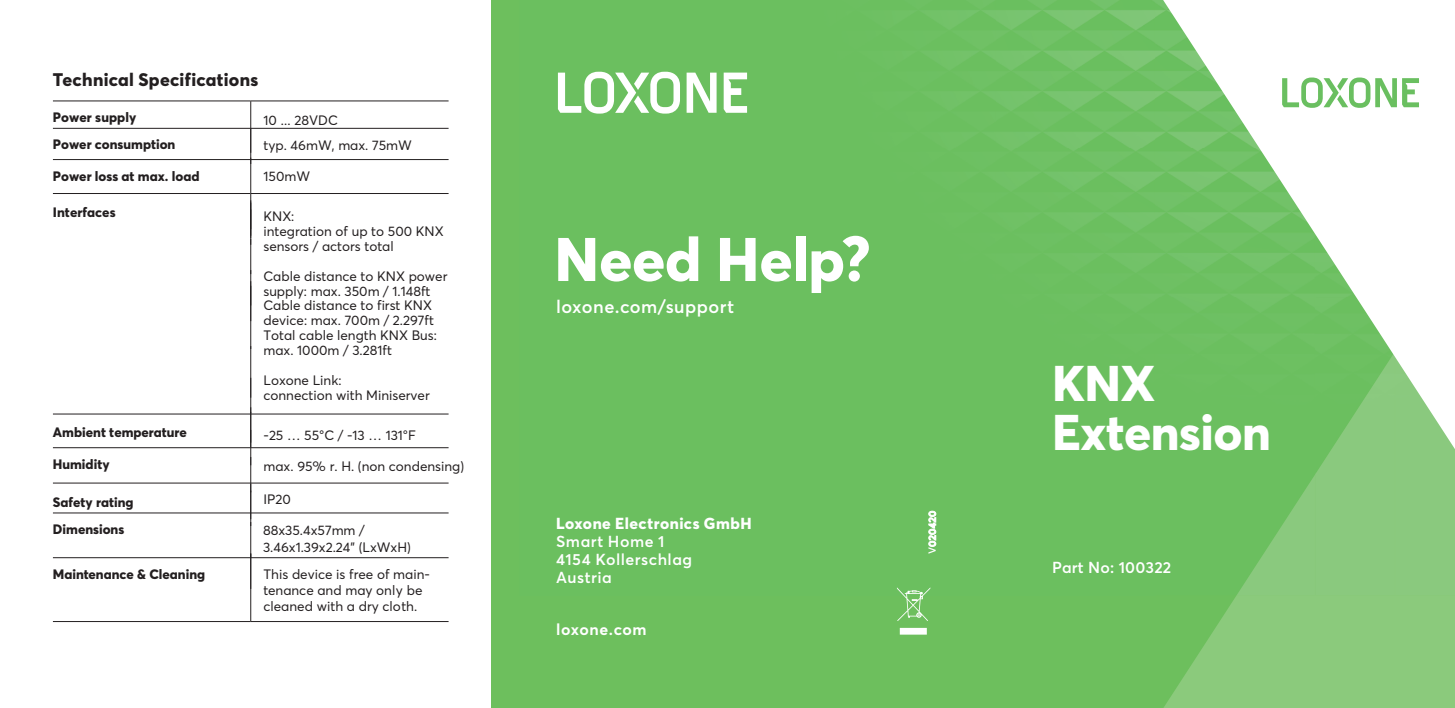
<style>
.page{position:relative;width:1455px;height:708px;background:#fff}
.page>*{position:absolute;margin:0;border:0;box-sizing:border-box;transform-origin:0 0}
.t1{font:800 60.75px "Averta";letter-spacing:-.005em;color:#fff}
.t2{font:800 49.5px/49.5px "Averta";letter-spacing:-.01em;color:#fff}
.t3{font:800 18px "Averta";letter-spacing:.015em;color:#231f20}
.t4{font:600 18px "Averta";letter-spacing:.025em;color:#fff}
.t5{font:600 15.75px/18px "Averta";letter-spacing:.03em;color:#fff}
.t6{font:800 15.75px "Averta";letter-spacing:.03em;color:#fff}
.t7{font:600 15.75px "Averta";letter-spacing:.01em;color:#fff}
.t8{font:700 15.75px "Averta";letter-spacing:.035em;color:#fff}
.t9{font:13.5px/14.8px "Averta";color:#231f20}
.t10{font:800 13.5px "Averta";color:#231f20}
.t11{font:800 13.5px "Averta";color:#231f20}
.t12{font:600 10.12px "Averta";letter-spacing:.01em;color:#fff}
.s1{font-style:inherit}
</style>
<div class="page">
<div style="left:493px;top:0;width:961px;height:708px;background:#6dbf5d"></div>
<img style="left:557px;top:0;width:605px;height:272px">
<svg style="left:1164px;top:595px;width:290px;height:113px;background:#87c878"></svg>
<div style="left:1394px;top:481px;width:60px;height:114px;background:#8ac97e"></div>
<div style="left:1315px;top:481px;width:79px;height:114px;background:#8ac97e"></div>
<img style="left:1237px;top:481px;width:78px;height:114px">
<svg style="left:1162px;top:0;width:292px;height:481px"></svg>
<svg style="left:897px;top:587px;width:33px;height:48px"></svg>
<svg style="left:1281px;top:78px;width:137px;height:30px"></svg>
<svg style="left:558px;top:72px;width:189px;height:42px"></svg>
<hr style="left:53px;top:101px;width:198px;height:1px;background:#231f20">
<hr style="left:251px;top:101px;width:197px;height:1px;background:#231f20">
<hr style="left:250px;top:101px;width:1px;height:52px;background:#231f20">
<hr style="left:53px;top:128px;width:198px;height:1px;background:#231f20">
<hr style="left:251px;top:128px;width:197px;height:1px;background:#231f20">
<hr style="left:250px;top:129px;width:1px;height:35px;background:#231f20">
<hr style="left:53px;top:193px;width:198px;height:1px;background:#231f20">
<hr style="left:251px;top:193px;width:197px;height:1px;background:#231f20">
<hr style="left:250px;top:194px;width:1px;height:35px;background:#231f20">
<hr style="left:53px;top:447px;width:198px;height:1px;background:#231f20">
<hr style="left:251px;top:447px;width:197px;height:1px;background:#231f20">
<hr style="left:250px;top:457px;width:1px;height:35px;background:#231f20">
<hr style="left:250px;top:430px;width:1px;height:35px;background:#231f20">
<hr style="left:53px;top:557px;width:198px;height:1px;background:#231f20">
<hr style="left:251px;top:557px;width:197px;height:1px;background:#231f20">
<hr style="left:250px;top:553px;width:1px;height:68px;background:#231f20">
<hr style="left:53px;top:621px;width:198px;height:1px;background:#231f20">
<hr style="left:251px;top:621px;width:197px;height:1px;background:#231f20">
<hr style="left:53px;top:414px;width:198px;height:1px;background:#231f20">
<hr style="left:251px;top:414px;width:197px;height:1px;background:#231f20">
<hr style="left:250px;top:491px;width:1px;height:35px;background:#231f20">
<hr style="left:250px;top:522px;width:1px;height:35px;background:#231f20">
<hr style="left:53px;top:513px;width:198px;height:1px;background:#231f20">
<hr style="left:251px;top:513px;width:197px;height:1px;background:#231f20">
<hr style="left:250px;top:239px;width:1px;height:35px;background:#231f20">
<hr style="left:250px;top:209px;width:1px;height:36px;background:#231f20">
<hr style="left:250px;top:407px;width:1px;height:36px;background:#231f20">
<hr style="left:250px;top:281px;width:1px;height:68px;background:#231f20">
<hr style="left:250px;top:270px;width:1px;height:35px;background:#231f20">
<hr style="left:53px;top:159px;width:198px;height:1px;background:#231f20">
<hr style="left:251px;top:159px;width:197px;height:1px;background:#231f20">
<hr style="left:250px;top:378px;width:1px;height:35px;background:#231f20">
<hr style="left:53px;top:483px;width:198px;height:1px;background:#231f20">
<hr style="left:251px;top:483px;width:197px;height:1px;background:#231f20">
<hr style="left:250px;top:346px;width:1px;height:52px;background:#231f20">
<hr style="left:250px;top:158px;width:1px;height:35px;background:#231f20">
<h3 class="t3" style="left:53px;top:68px;width:207px">Technical Specifications</h3>
<p class="t10" style="left:53px;top:109px;width:85px">Power <span class="s1">s</span>upply</p>
<p class="t9" style="left:263px;top:112px;width:76px">10 ... 28VDC</p>
<p class="t10" style="left:53px;top:136px;width:124px">Power <span class="s1">c</span>onsumption</p>
<p class="t9" style="left:263px;top:137px;width:150px">typ. 46mW, max. 75mW</p>
<p class="t11" style="left:53px;top:166px;width:148px"><span class="s1">Power</span> l<span class="s1">oss</span> at max. load</p>
<p class="t9" style="left:263px;top:168px;width:48px">150mW</p>
<p class="t11" style="left:53px;top:202px;width:64px">Interfaces</p>
<p class="t9" style="left:263px;top:209px;width:182px">KNX:<br>integration of up to 500 KNX sensors / actors total</p>
<p class="t9" style="left:263px;top:268px;width:185px">Cable distance to KNX power supply: max. 350m / 1.148ft<br>Cable distance to first KNX device: max. 700m / 2.297ft<br>Total cable length KNX Bus: max. 1000m / 3.281ft</p>
<p class="t9" style="left:263px;top:372px;width:168px">Loxone Link:<br>connection with Miniserver</p>
<p class="t10" style="left:53px;top:424px;width:135px">Ambient <span class="s1">t</span>emperature</p>
<p class="t9" style="left:263px;top:427px;width:154px">-25 … 55°C / -13 … 131°F</p>
<p class="t10" style="left:53px;top:455px;width:58px">Humidity</p>
<p class="t9" style="left:263px;top:458px;width:202px">max. 95% r. H. (non condensing)</p>
<p class="t10" style="left:53px;top:494px;width:82px">Safety <span class="s1">r</span>ating</p>
<p class="t9" style="left:263px;top:492px;width:29px">IP20</p>
<p class="t10" style="left:53px;top:520px;width:73px">Dimensions</p>
<p class="t9" style="left:263px;top:522px;width:149px;line-height:16.2px">88x35.4x57mm /<br>3.46x1.39x2.24” (LxWxH)</p>
<p class="t10" style="left:53px;top:565px;width:154px">Maintenance &amp; Cleaning</p>
<p class="t9" style="left:263px;top:565px;width:168px;line-height:16.2px">This device is free of main&shy;tenance and may only be cleaned with a dry cloth.</p>
<h1 class="t1" style="left:554px;top:221px;width:317px">Need Help?</h1>
<h3 class="t4" style="left:556px;top:294px;width:179px">loxone.com/support</h3>
<p class="t6" style="left:556px;top:513px;width:197px">Loxone Electronics GmbH</p>
<p class="t5" style="left:556px;top:531px;width:137px">Smart Home 1<br>4154 Kollerschlag<br>Austria</p>
<p class="t8" style="left:556px;top:619px;width:92px">loxone.com</p>
<p class="t12" style="left:925px;top:554px;width:45px;rotate:-90deg">V020420</p>
<h2 class="t2" style="left:1052px;top:356px;width:220px">KNX<br>Extension</h2>
<p class="t7" style="left:1052px;top:556px;width:121px">Part No: 100322</p>
</div>
